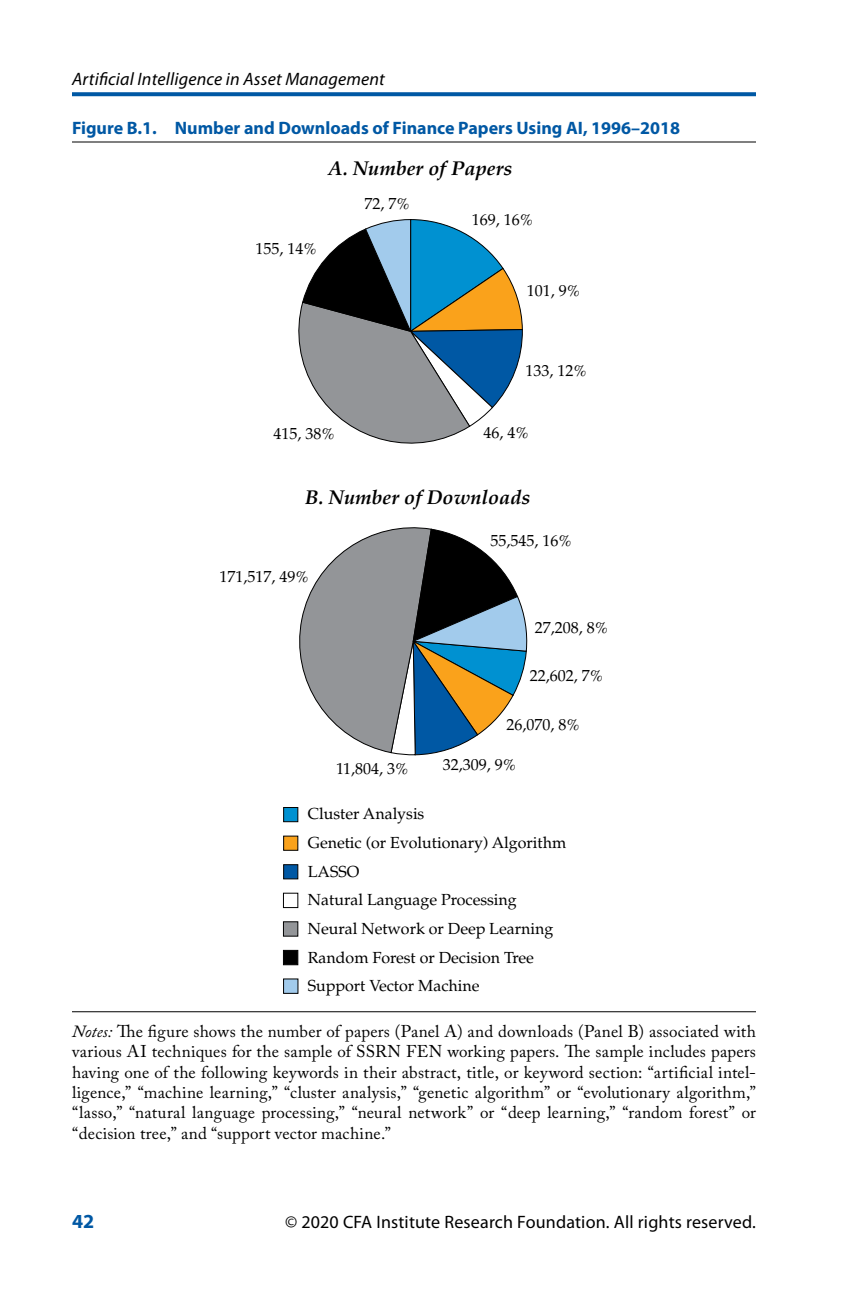
<style>
.page{position:relative;width:864px;height:1296px;background:#fff}
.page>*{position:absolute;margin:0;border:0;box-sizing:border-box;transform-origin:0 0}
.t1{font:italic 700 20px "Palatino";color:#000}
.t2{font:700 20px "Myriad Pro";color:#0058a4}
.Figure_Title{font:700 18px "Myriad Pro";color:#0058a4}
.t3{font:18px "Myriad Pro";letter-spacing:.01em;color:#000}
.t4{font:italic 18px "Myriad Pro";letter-spacing:.01em;color:#000}
.Figure_Note{font:17px/20.4px "Adobe Caslon Pro";letter-spacing:.01em;color:#000;text-align:justify}
.t5{font:16px/28.6px "Palatino";color:#000}
.s1{font-style:italic}
</style>
<div class="page">
<svg style="left:72px;top:92px;width:684px;height:4px;fill:#0058a4"></svg>
<hr style="left:72px;top:1011px;width:684px;height:1px;background:#000">
<hr style="left:72px;top:142px;width:684px;height:1px;background:#000">
<svg style="left:298px;top:219px;width:225px;height:225px"></svg>
<svg style="left:299px;top:527px;width:229px;height:229px"></svg>
<div style="left:283px;top:807px;width:15px;height:15px;background:#0091d1;border:1px solid #000"></div>
<div style="left:283px;top:836px;width:15px;height:15px;background:#faa21b;border:1px solid #000"></div>
<div style="left:283px;top:864px;width:15px;height:15px;background:#0058a4;border:1px solid #000"></div>
<div style="left:283px;top:893px;width:15px;height:15px;background:#fff;border:1px solid #000"></div>
<div style="left:283px;top:978px;width:15px;height:16px;background:#a2cbec;border:1px solid #000"></div>
<div style="left:283px;top:950px;width:15px;height:15px;background:#000;border:1px solid #000"></div>
<div style="left:283px;top:921px;width:15px;height:16px;background:#939598;border:1px solid #000"></div>
<p class="t4" style="left:72px;top:68px;width:314px">Artificial Intelligence in Asset Management</p>
<p class="Figure_Title" style="left:72px;top:116px;width:610px">Figure B.1. Number and Downloads of Finance Papers Using AI, 1996–2018</p>
<p class="t1" style="left:328px;top:156px;width:186px">A. Number of Papers</p>
<p class="t5" style="left:256px;top:234px;width:63px">155, 14%</p>
<p class="t5" style="left:365px;top:189px;width:47px">72, 7%</p>
<p class="t5" style="left:472px;top:206px;width:63px">169, 16%</p>
<p class="t5" style="left:527px;top:277px;width:55px">101, 9%</p>
<p class="t5" style="left:525px;top:356px;width:63px">133, 12%</p>
<p class="t5" style="left:273px;top:419px;width:63px">415, 38%</p>
<p class="t5" style="left:483px;top:418px;width:47px">46, 4%</p>
<p class="t1" style="left:305px;top:485px;width:227px">B. Number of Downloads</p>
<p class="t5" style="left:220px;top:562px;width:91px">171,517, 49%</p>
<p class="t5" style="left:491px;top:527px;width:83px">55,545, 16%</p>
<p class="t5" style="left:535px;top:614px;width:75px">27,208, 8%</p>
<p class="t5" style="left:530px;top:662px;width:75px">22,602, 7%</p>
<p class="t5" style="left:507px;top:710px;width:75px">26,070, 8%</p>
<p class="t5" style="left:336px;top:754px;width:74px">11,804, 3%</p>
<p class="t5" style="left:443px;top:751px;width:75px">32,309, 9%</p>
<p class="t5" style="left:308px;top:800px;width:260px">Cluster Analysis<br>Genetic (or Evolutionary) Algorithm<br>LASSO<br>Natural Language Processing</p>
<p class="t5" style="left:308px;top:914px;width:247px">Neural Network or Deep Learning</p>
<p class="t5" style="left:308px;top:943px;width:228px">Random Forest or Decision Tree</p>
<p class="t5" style="left:308px;top:972px;width:173px">Support Vector Machine</p>
<p class="Figure_Note" style="left:72px;top:1021px;width:686px"><span class="s1">Notes:</span> The figure shows the number of papers (Panel A) and downloads (Panel B) associated with various AI techniques for the sample of SSRN FEN working papers. The sample includes papers having one of the following keywords in their abstract, title, or keyword section: “artificial intel&shy;ligence,” “machine learning,” “cluster analysis,” “genetic algorithm” or “evolutionary algorithm,” “lasso,” “natural language processing,” “neural network” or “deep learning,” “random forest” or “decision tree,” and “support vector machine.”</p>
<p class="t2" style="left:72px;top:1208px;width:24px">42</p>
<p class="t3" style="left:285px;top:1212px;width:472px">© 2020 CFA Institute Research Foundation. All rights reserved.</p>
</div>
